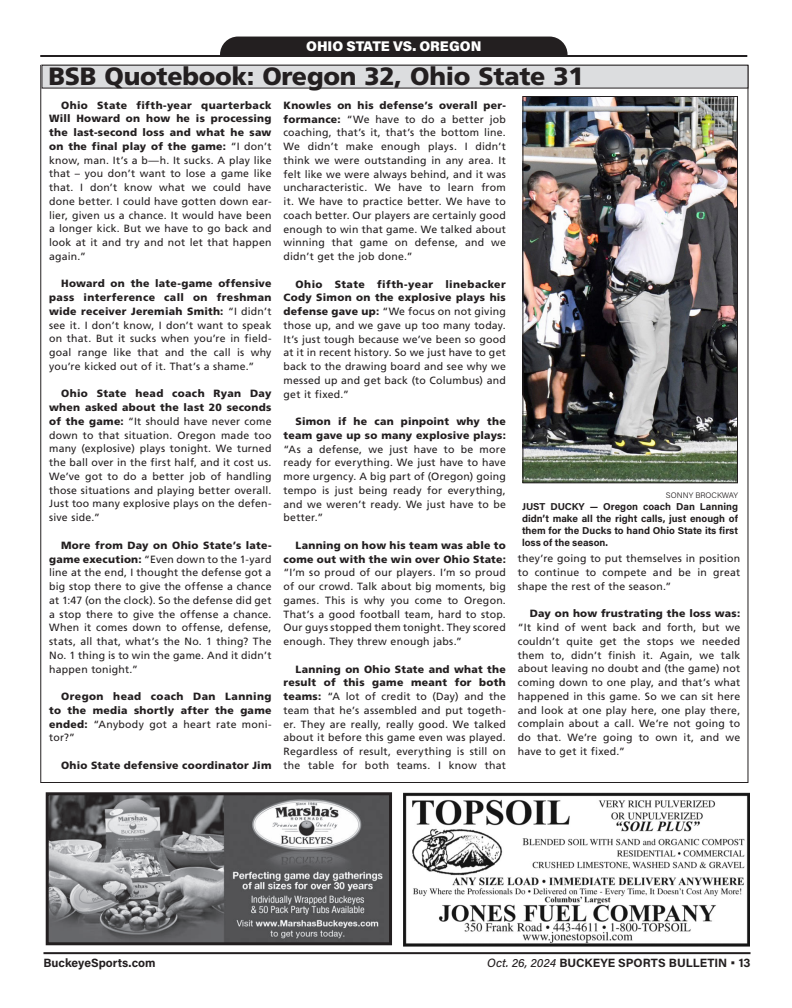
<style>
.page{position:relative;width:792px;height:1008px;background:#fff}
.page>*{position:absolute;margin:0;border:0;box-sizing:border-box;transform-origin:0 0}
.t1{font:900 25px "Frutiger LT Std";letter-spacing:-.01em;color:#231f20}
.t2{font:900 14px "Acumin Pro";color:#fff}
.t3{font:700 12px "Acumin Pro";color:#231f20}
.t4{font:900 condensed 12px "Helvetica Neue";color:#231f20}
.Quotebook_Quotes{font:10.5px/13.8px "Frutiger LT Std";letter-spacing:.02em;color:#231f20;text-align:justify}
.Quotebook_Quotes-2{font:900 10.5px/13.8px "Frutiger LT Std";letter-spacing:.025em;color:#231f20;text-align:justify}
.t5{font:700 10px/12px "Acumin Pro";color:#231f20;text-align:justify}
.t6{font:900 condensed 10px "Helvetica Neue";color:#231f20}
.t7{font:300 8px "Acumin Pro";color:#231f20}
.s1{font-weight:900}
.s2{font-weight:400}
.s3{font-family:"Helvetica";font-weight:400}
.s4{font-weight:500;font-style:italic}
</style>
<div class="page">
<hr style="left:43px;top:952px;width:708px;height:2px;background:#231f20">
<div style="left:220px;top:37px;width:348px;height:98px;background:#231f20;border-radius:18px"></div>
<div style="left:214px;top:57px;width:360px;height:84px;background:#fff"></div>
<hr style="left:40px;top:55px;width:707px;height:2px;background:#231f20">
<div style="left:42px;top:65px;width:706px;height:23px;background:#dcdddf"></div>
<div style="left:41px;top:65px;width:707px;height:24px;border:1px solid #231f20"></div>
<img style="left:524px;top:98px;width:212px;height:383px">
<div style="left:522px;top:96px;width:216px;height:387px;border:1px solid #231f20"></div>
<img style="left:403px;top:792px;width:347px;height:155px">
<img style="left:50px;top:796px;width:338px;height:145px">
<div style="left:46px;top:792px;width:346px;height:153px;border:3px solid #231f20"></div>
<p class="t2" style="left:306px;top:36px;width:177px">OHIO STATE VS. OREGON</p>
<p class="t1" style="left:48px;top:61px;width:537px">BSB Quotebook: Oregon 32, Ohio State 31</p>
<p class="Quotebook_Quotes" style="left:49px;top:98px;width:224px;text-indent:12px"><span class="s1">Ohio State fifth-year quarterback Will Howard on how he is processing the last-second loss and what he saw on the final play of the game:</span> “I don’t know, man. It’s a b—h. It sucks. A play like that – you don’t want to lose a game like that. I don’t know what we could have done better. I could have gotten down ear&shy;lier, given us a chance. It would have been a longer kick. But we have to go back and look at it and try and not let that happen again.”</p>
<p class="Quotebook_Quotes" style="left:49px;top:277px;width:224px;text-indent:12px"><span class="s1">Howard on the late-game offensive pass interference call on freshman wide receiver Jeremiah Smith:</span> “I didn’t see it. I don’t know, I don’t want to speak on that. But it sucks when you’re in field&shy;goal range like that and the call is why you’re kicked out of it. That’s a shame.”</p>
<p class="Quotebook_Quotes" style="left:49px;top:387px;width:224px;text-indent:12px"><span class="s1">Ohio State head coach Ryan Day when asked about the last 20 seconds of the game:</span> “It should have never come down to that situation. Oregon made too many (explosive) plays tonight. We turned the ball over in the first half, and it cost us.<br>We’ve got to do a better job of handling those situations and playing better overall.<br>Just too many explosive plays on the defen&shy;sive side.”</p>
<p class="Quotebook_Quotes" style="left:49px;top:538px;width:224px;text-indent:12px"><span class="s1">More from Day on Ohio State’s late&shy;game execution:</span> “Even down to the 1-yard line at the end, I thought the defense got a big stop there to give the offense a chance at 1:47 (on the clock). So the defense did get a stop there to give the offense a chance.<br>When it comes down to offense, defense, stats, all that, what’s the No. 1 thing? The No. 1 thing is to win the game. And it didn’t happen tonight.”</p>
<p class="Quotebook_Quotes-2" style="left:49px;top:689px;width:224px;text-indent:12px">Oregon head coach Dan Lanning to the media shortly after the game ended: <span class="s2">“Anybody got a heart rate moni&shy;tor?”</span></p>
<p class="Quotebook_Quotes-2" style="left:61px;top:758px;width:212px">Ohio State defensive coordinator Jim</p>
<p class="Quotebook_Quotes" style="left:284px;top:98px;width:224px"><span class="s1">Knowles on his defense’s overall per&shy;formance:</span> “We have to do a better job coaching, that’s it, that’s the bottom line.<br>We didn’t make enough plays. I didn’t think we were outstanding in any area. It felt like we were always behind, and it was uncharacteristic. We have to learn from it. We have to practice better. We have to coach better. Our players are certainly good enough to win that game. We talked about winning that game on defense, and we didn’t get the job done.”</p>
<p class="Quotebook_Quotes" style="left:284px;top:277px;width:224px;text-indent:12px"><span class="s1">Ohio State fifth-year linebacker Cody Simon on the explosive plays his defense gave up:</span> “We focus on not giving those up, and we gave up too many today.<br>It’s just tough because we’ve been so good at it in recent history. So we just have to get back to the drawing board and see why we messed up and get back (to Columbus) and get it fixed.”</p>
<p class="Quotebook_Quotes" style="left:284px;top:415px;width:224px;text-indent:12px"><span class="s1">Simon if he can pinpoint why the team gave up so many explosive plays: </span>“As a defense, we just have to be more ready for everything. We just have to have more urgency. A big part of (Oregon) going tempo is just being ready for everything, and we weren’t ready. We just have to be better.”</p>
<p class="Quotebook_Quotes" style="left:284px;top:538px;width:224px;text-indent:12px"><span class="s1">Lanning on how his team was able to come out with the win over Ohio State: </span>“I’m so proud of our players. I’m so proud of our crowd. Talk about big moments, big games. This is why you come to Oregon.<br>That’s a good football team, hard to stop.<br>Our guys stopped them tonight. They scored enough. They threw enough jabs.”</p>
<p class="Quotebook_Quotes" style="left:284px;top:662px;width:224px;text-indent:12px"><span class="s1">Lanning on Ohio State and what the result of this game meant for both teams:</span> “A lot of credit to (Day) and the team that he’s assembled and put togeth&shy;er. They are really, really good. We talked about it before this game even was played.<br>Regardless of result, everything is still on the table for both teams. I know that</p>
<p class="t4" style="left:-1px;top:477px;width:140px">PROOF <span class="s3">for</span> Final Ad Approval</p>
<p class="t7" style="left:666px;top:490px;width:74px">SONNY BROCKWAY</p>
<p class="t5" style="left:522px;top:500px;width:218px">JUST DUCKY — Oregon coach Dan Lanning didn’t make all the right calls, just enough of them for the Ducks to hand Ohio State its first loss of the season.</p>
<p class="Quotebook_Quotes" style="left:518px;top:552px;width:224px">they’re going to put themselves in position to continue to compete and be in great shape the rest of the season.”</p>
<p class="Quotebook_Quotes" style="left:518px;top:607px;width:224px;text-indent:12px"><span class="s1">Day on how frustrating the loss was: </span>“It kind of went back and forth, but we couldn’t quite get the stops we needed them to, didn’t finish it. Again, we talk about leaving no doubt and (the game) not coming down to one play, and that’s what happened in this game. So we can sit here and look at one play here, one play there, complain about a call. We’re not going to do that. We’re going to own it, and we have to get it fixed.”</p>
<p class="t6" style="left:2px;top:557px;width:290px">r at Buckeye Sports Bulletin 614-581-8933 if you have any questions.</p>
<p class="t3" style="left:43px;top:955px;width:114px">BuckeyeSports.com</p>
<p class="t3" style="left:487px;top:955px;width:265px"><span class="s4">Oct. 26, 2024</span> BUCKEYE SPORTS BULLETIN • 13</p>
</div>
